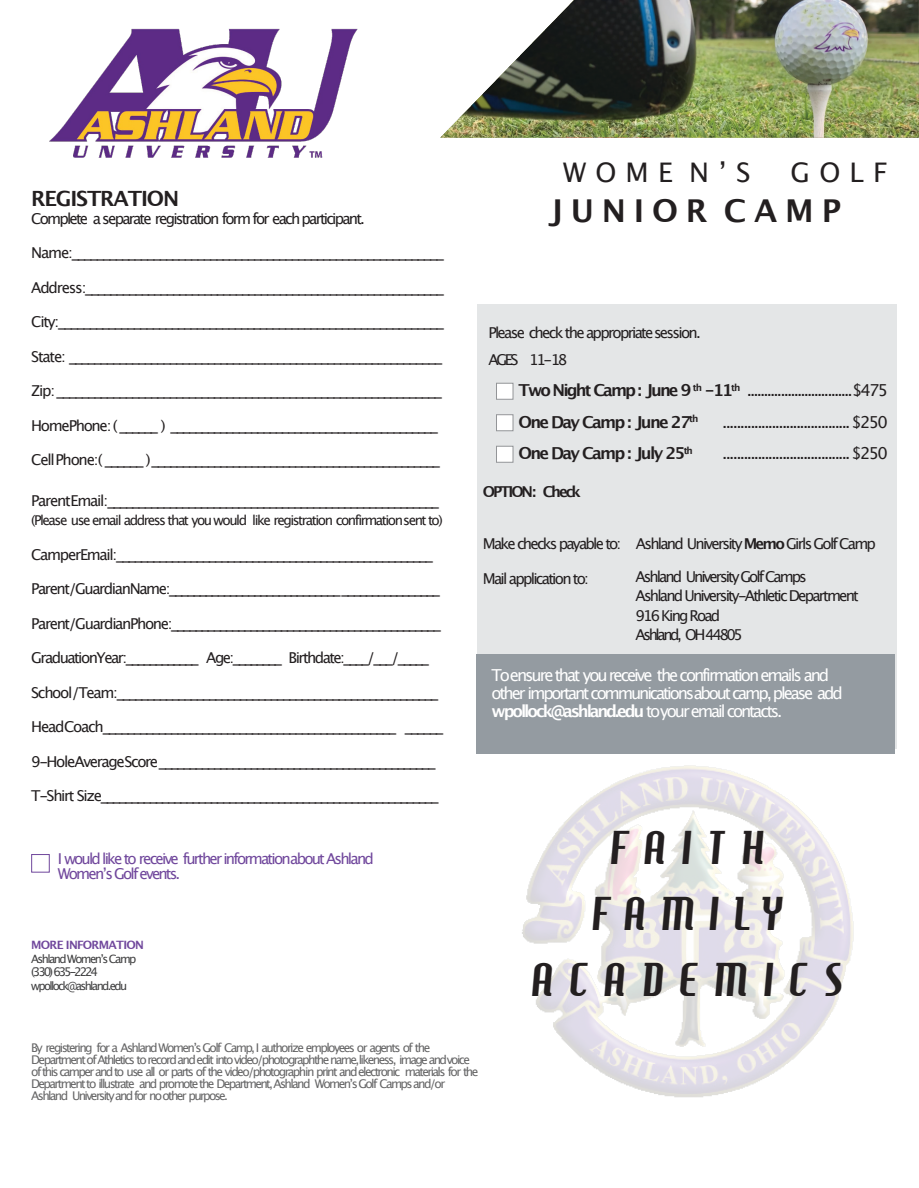
<style>
.page{position:relative;width:919px;height:1188px;background:#fff}
.page>*{position:absolute;margin:0;border:0;box-sizing:border-box;transform-origin:0 0}
.t1{font:45px/66px "Hamburger Heaven";color:#231f20;text-align:center}
.t2{font:700 31.5px "Lucida Grande";color:#231f20}
.t3{font:27px "Lucida Grande";color:#231f20}
.t4{font:700 21px "Lucida Grande";letter-spacing:-.055em;color:#231f20}
.t5{font:16.5px/18px "Lucida Grande";letter-spacing:-.13em;color:#fff}
.t6{font:700 16.5px/31.5px "Lucida Grande";letter-spacing:-.105em;color:#231f20}
.t7{font:16.5px "Lucida Grande";letter-spacing:-.105em;color:#231f20}
.t8{font:15px/19.5px "Lucida Grande";letter-spacing:-.115em;color:#231f20}
.t9{font:15px "Lucida Grande";letter-spacing:-.09em;color:#231f20}
.t10{font:15px "Lucida Grande";letter-spacing:-.085em;color:#231f20}
.t11{font:15px "Lucida Grande";letter-spacing:-.095em;color:#231f20}
.t12{font:15px/15px "Lucida Grande";letter-spacing:-.12em;color:#70479c}
.t13{font:15px "Lucida Grande";letter-spacing:-.08em;color:#231f20}
.t14{font:700 15px "Lucida Grande";letter-spacing:-.14em;color:#231f20}
.t15{font:13.5px "Lucida Grande";letter-spacing:-.11em;color:#231f20}
.t16{font:12px/12px "Lucida Grande";letter-spacing:-.135em;color:#3e3e3f}
.t17{font:12px "Lucida Grande";letter-spacing:-.18em;color:#3e3e3f}
.t18{font:11.55px "Lucida Grande";letter-spacing:-.14em;color:#3e3e3f}
.t19{font:700 11.55px "Lucida Grande";letter-spacing:-.065em;color:#70479c}
.s1{font-weight:400}
.s2{font-weight:700}
</style>
<div class="page">
<div style="left:477px;top:305px;width:419px;height:444px;background:#e4e6e7"></div>
<div style="left:477px;top:654px;width:418px;height:99px;background:#949ba1"></div>
<img style="left:494px;top:753px;width:381px;height:345px">
<img style="left:440px;top:0;width:479px;height:138px">
<div style="left:31px;top:854px;width:19px;height:19px;border:1px solid #70479c"></div>
<div style="left:496px;top:383px;width:17px;height:17px;background:#fff;border:1px solid #939598"></div>
<div style="left:496px;top:414px;width:17px;height:17px;background:#fff;border:1px solid #939598"></div>
<div style="left:496px;top:446px;width:17px;height:17px;background:#fff;border:1px solid #939598"></div>
<img style="left:49px;top:28px;width:309px;height:130px">
<h3 class="t4" style="left:31px;top:190px;width:149px">REGISTRATION</h3>
<p class="t8" style="left:31px;top:210px;width:335px">Complete a separate registration form for each participant.</p>
<p class="t8" style="left:31px;top:244px;width:414px">Name:___________________________________________________________</p>
<p class="t13" style="left:31px;top:281px;width:414px">Address:_________________________________________________________</p>
<p class="t8" style="left:31px;top:313px;width:414px">City:_____________________________________________________________</p>
<p class="t8" style="left:31px;top:348px;width:412px">State: ___________________________________________________________</p>
<p class="t8" style="left:31px;top:382px;width:412px">Zip: _____________________________________________________________</p>
<p class="t9" style="left:31px;top:419px;width:408px">HomePhone: ( ______ ) ___________________________________________</p>
<p class="t10" style="left:31px;top:454px;width:410px">CellPhone:( ______ )______________________________________________</p>
<p class="t10" style="left:31px;top:494px;width:409px">ParentEmail:_____________________________________________________</p>
<p class="t15" style="left:31px;top:515px;width:413px">(Please use email address that you would like registration confirmationsent to)</p>
<p class="t9" style="left:31px;top:548px;width:403px">CamperEmail:___________________________________________________</p>
<p class="t11" style="left:31px;top:583px;width:410px">Parent/GuardianName:____________________________ ________________</p>
<p class="t11" style="left:31px;top:617px;width:411px">Parent/GuardianPhone:____________________________________________</p>
<p class="t8" style="left:31px;top:649px;width:399px">GraduationYear:____________ Age:________ Birthdate:____/___/_____</p>
<p class="t9" style="left:31px;top:686px;width:409px">School/Team:____________________________________________________</p>
<p class="t10" style="left:31px;top:721px;width:414px">HeadCoach_______________________________________________ ______</p>
<p class="t9" style="left:31px;top:755px;width:406px">9-HoleAverageScore_____________________________________________</p>
<p class="t9" style="left:31px;top:790px;width:409px">T-Shirt Size_______________________________________________________</p>
<p class="t12" style="left:58px;top:852px;width:317px">I would like to receive further informationabout Ashland<br>Womenʼs Golf events.</p>
<p class="t19" style="left:31px;top:940px;width:114px">MORE INFORMATION</p>
<p class="t18" style="left:31px;top:954px;width:107px">Ashland Womenʼs Camp</p>
<p class="t17" style="left:31px;top:966px;width:68px">(330) 635-2224</p>
<p class="t18" style="left:31px;top:981px;width:97px">wpollock@ashland.edu</p>
<h3 class="t3" style="left:563px;top:161px;width:189px">W O M E N ʼ S</h3>
<h3 class="t3" style="left:790px;top:161px;width:99px">G O L F</h3>
<h2 class="t2" style="left:550px;top:197px;width:293px">J U N I O R C A M P</h2>
<p class="t8" style="left:488px;top:320px;width:214px;line-height:27px">Please check the appropriatesession.<br>AGES 11-18</p>
<p class="t6" style="left:518px;top:376px;width:371px">Two Night Camp : June 9 <sup>th</sup> -11<sup>th</sup> <span class="s1">...............................$475<br></span>One Day Camp : June 27<sup>th</sup></p>
<p class="t7" style="left:722px;top:415px;width:167px">.................................... $250</p>
<p class="t6" style="left:518px;top:439px;width:176px">One Day Camp : July 25<sup>th</sup></p>
<p class="t7" style="left:722px;top:447px;width:167px">.................................... $250</p>
<p class="t14" style="left:483px;top:485px;width:100px">OPTION: Check</p>
<p class="t8" style="left:483px;top:535px;width:395px">Make checks payable to: Ashland University <span class="s2">Memo</span> Girls Golf Camp</p>
<p class="t8" style="left:483px;top:570px;width:108px">Mail application to:</p>
<p class="t8" style="left:635px;top:568px;width:225px">Ashland University Golf Camps<br>Ashland University-Athletic Department<br>916 King Road<br>Ashland, OH44805</p>
<p class="t5" style="left:491px;top:667px;width:353px">Toensure that you receive the confirmation emails and other important communicationsabout camp, please add <span class="s2">wpollock@ashland.edu</span> toyour email contacts.</p>
<h1 class="t1" style="left:532px;top:815px;width:311px">F A I T H<br>F A M I L Y<br>A C A D E M I C S</h1>
<p class="t16" style="left:31px;top:1043px;width:448px">By registering for a Ashland Womenʼs Golf Camp, I authorize employees or agents of the Department of Athletics to record and edit into video/photographthe name,likeness, image andvoice of this camper and to use all or parts of the video/photographin print and electronic materials for the Department to illustrate and promote the Department, Ashland Womenʼs Golf Camps and/or Ashland University and for no other purpose.</p>
</div>
